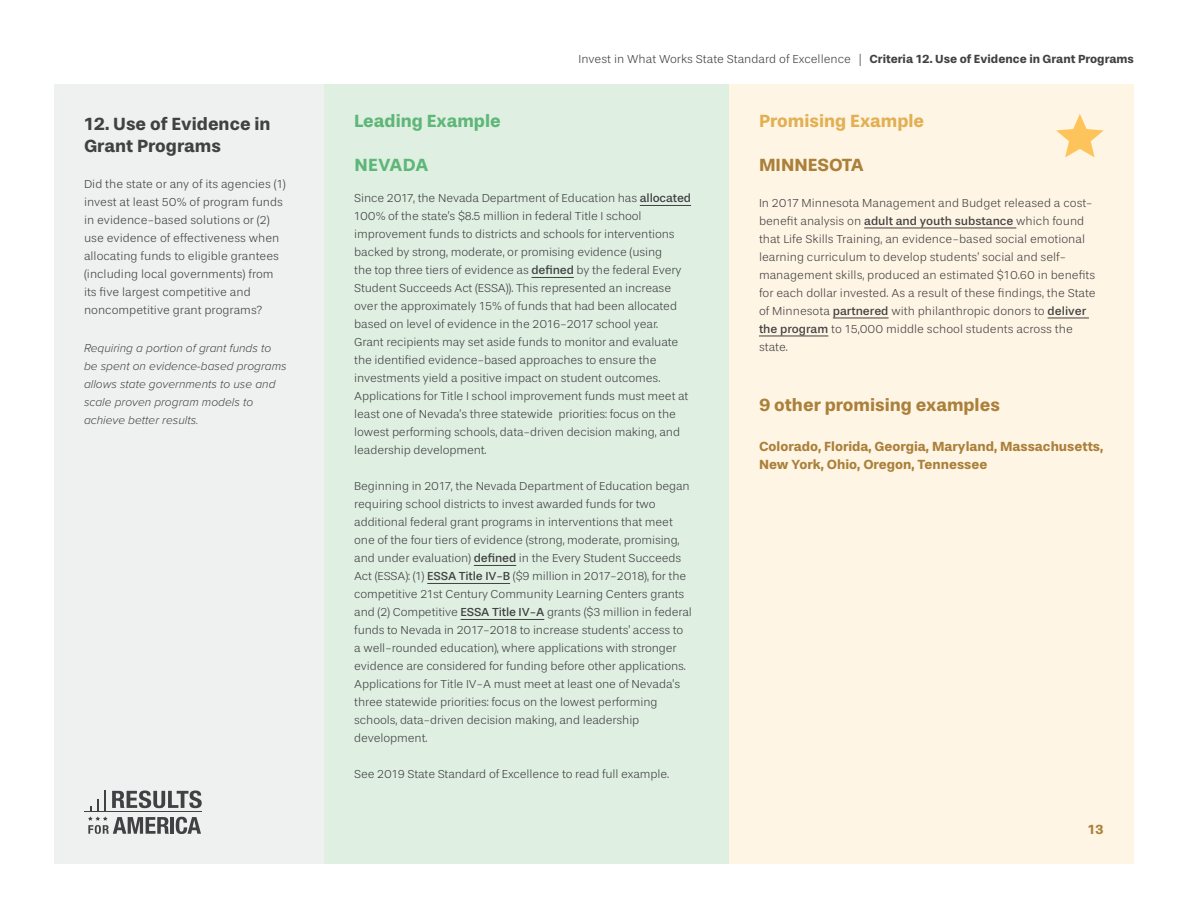
<style>
.page{position:relative;width:1188px;height:918px;background:#fff}
.page>*{position:absolute;margin:0;border:0;box-sizing:border-box;transform-origin:0 0}
.t1{font:700 18px "Stevie Sans";color:#aa803a}
.t2{font:700 18px/21.6px "Stevie Sans";color:#414042}
.t3{font:700 18px "Stevie Sans";color:#5eb677}
.t4{font:700 18px "Stevie Sans";color:#e2af53}
.t5{font:700 13.5px/18px "Stevie Sans";color:#aa803a}
.t6{font:300 12px/18px "Stevie Sans";letter-spacing:-.01em;color:#414042}
.t7{font:italic 300 12px/18px "Proxima Nova";color:#414042}
.s1{font-weight:700}
.s2{font-weight:400}
</style>
<div class="page">
<div style="left:54px;top:84px;width:270px;height:780px;background:#eff0f0"></div>
<div style="left:729px;top:84px;width:405px;height:780px;background:#fff5e4"></div>
<div style="left:324px;top:84px;width:405px;height:780px;background:#dff0e3"></div>
<hr style="left:864px;top:228px;width:152px;height:1px;background:#414042">
<hr style="left:833px;top:318px;width:56px;height:1px;background:#414042">
<hr style="left:1048px;top:318px;width:41px;height:1px;background:#414042">
<hr style="left:759px;top:336px;width:69px;height:1px;background:#414042">
<hr style="left:640px;top:205px;width:51px;height:1px;background:#414042">
<hr style="left:531px;top:277px;width:43px;height:1px;background:#414042">
<hr style="left:474px;top:565px;width:42px;height:1px;background:#414042">
<hr style="left:427px;top:583px;width:83px;height:1px;background:#414042">
<hr style="left:461px;top:619px;width:83px;height:1px;background:#414042">
<hr style="left:84px;top:812px;width:117px;height:1px;background:#414042">
<svg style="left:88px;top:790px;width:114px;height:44px"></svg>
<svg style="left:1056px;top:114px;width:48px;height:43px"></svg>
<h1 class="t2" style="left:84px;top:114px;width:188px">12. Use of Evidence in<br>Grant Programs</h1>
<p class="t6" style="left:84px;top:176px;width:203px">Did the state or any of its agencies (1) invest at least 50% of program funds in evidence-based solutions or (2) use evidence of effectiveness when allocating funds to eligible grantees (including local governments) from its five largest competitive and noncompetitive grant programs?</p>
<p class="t7" style="left:84px;top:338px;width:204px">Requiring a portion of grant funds to be spent on evidence-based programs allows state governments to use and scale proven program models to achieve better results.</p>
<p class="t6" style="left:579px;top:50px;width:557px">Invest in What Works State Standard of Excellence | <span class="s1">Criteria 12. Use of Evidence in Grant Programs</span></p>
<h1 class="t3" style="left:354px;top:112px;width:148px">Leading Example</h1>
<h1 class="t4" style="left:759px;top:112px;width:167px">Promising Example</h1>
<h1 class="t3" style="left:354px;top:155px;width:75px">NEVADA</h1>
<p class="t6" style="left:354px;top:190px;width:338px">Since 2017, the Nevada Department of Education has <span class="s2">allocated </span>100% of the state’s $8.5 million in federal Title I school improvement funds to districts and schools for interventions backed by strong, moderate, or promising evidence (using<br>the top three tiers of evidence as <span class="s2">defined</span> by the federal Every Student Succeeds Act (ESSA)). This represented an increase over the approximately 15% of funds that had been allocated based on level of evidence in the 2016-2017 school year.<br>Grant recipients may set aside funds to monitor and evaluate the identified evidence-based approaches to ensure the investments yield a positive impact on student outcomes.<br>Applications for Title I school improvement funds must meet at least one of Nevada’s three statewide priorities: focus on the lowest performing schools, data-driven decision making, and leadership development.</p>
<p class="t6" style="left:354px;top:478px;width:339px">Beginning in 2017, the Nevada Department of Education began requiring school districts to invest awarded funds for two additional federal grant programs in interventions that meet one of the four tiers of evidence (strong, moderate, promising, and under evaluation) <span class="s2">defined</span> in the Every Student Succeeds Act (ESSA): (1) <span class="s2">ESSA Title IV-B</span> ($9 million in 2017-2018), for the competitive 21st Century Community Learning Centers grants and (2) Competitive <span class="s2">ESSA Title IV-A</span> grants ($3 million in federal funds to Nevada in 2017-2018 to increase students’ access to a well-rounded education), where applications with stronger evidence are considered for funding before other applications.<br>Applications for Title IV-A must meet at least one of Nevada’s three statewide priorities: focus on the lowest performing schools, data-driven decision making, and leadership development.</p>
<p class="t6" style="left:354px;top:766px;width:316px">See 2019 State Standard of Excellence to read full example.</p>
<h1 class="t1" style="left:759px;top:155px;width:106px">MINNESOTA</h1>
<p class="t6" style="left:759px;top:194px;width:338px">In 2017 Minnesota Management and Budget released a cost&shy;benefit analysis on <span class="s2">adult and youth substance</span> which found that Life Skills Training, an evidence-based social emotional learning curriculum to develop students’ social and self&shy;management skills, produced an estimated $10.60 in benefits for each dollar invested. As a result of these findings, the State of Minnesota <span class="s2">partnered</span> with philanthropic donors to <span class="s2">deliver the program</span> to 15,000 middle school students across the state.</p>
<h1 class="t1" style="left:759px;top:395px;width:242px">9 other promising examples</h1>
<p class="t5" style="left:759px;top:437px;width:346px">Colorado, Florida, Georgia, Maryland, Massachusetts,<br>New York, Ohio, Oregon, Tennessee</p>
<p class="t5" style="left:1088px;top:821px;width:17px">13</p>
</div>
